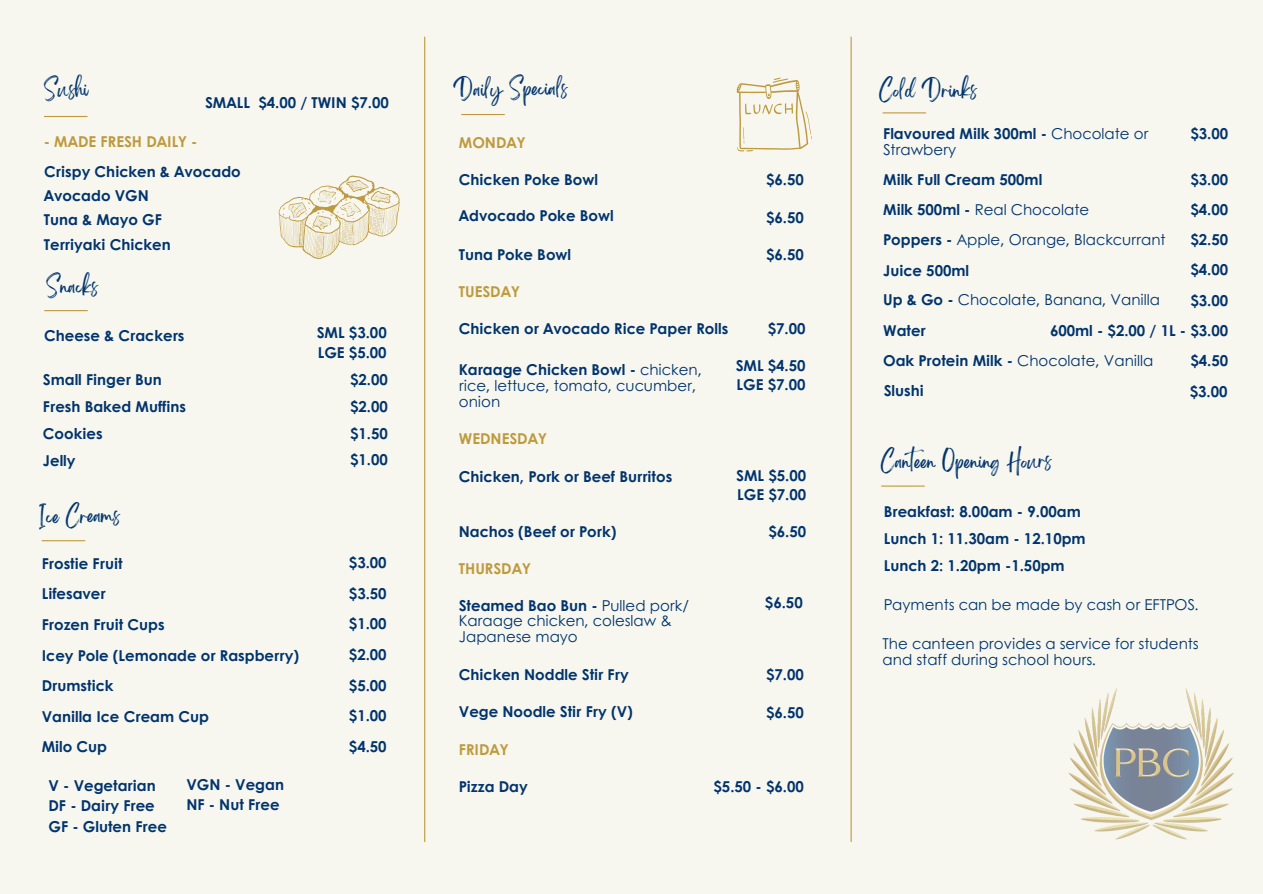
<style>
.page{position:relative;width:1263px;height:894px;background:#fff}
.page>*{position:absolute;margin:0;border:0;box-sizing:border-box;transform-origin:0 0}
.t1{font:16.5px "Brightwall";color:#01346d}
.t2{font:700 15px/20.2px "Century Gothic";color:#01346d}
.t3{font:15px/15.8px "Century Gothic";color:#01346d}
.t4{font:700 15px "Century Gothic";color:#be9a3e}
.s1{font-weight:700}
</style>
<div class="page">
<div style="left:0;top:0;width:1263px;height:893px;background:#f7f7ef"></div>
<img style="left:1068px;top:688px;width:166px;height:152px">
<hr style="left:424px;top:37px;width:1px;height:804px;background:#be9a3e">
<hr style="left:850px;top:37px;width:2px;height:804px;background:#be9a3e">
<hr style="left:883px;top:112px;width:43px;height:1px;background:#be9a3e">
<hr style="left:44px;top:310px;width:44px;height:1px;background:#be9a3e">
<hr style="left:881px;top:485px;width:44px;height:1px;background:#be9a3e">
<hr style="left:42px;top:540px;width:43px;height:1px;background:#be9a3e">
<hr style="left:44px;top:116px;width:43px;height:1px;background:#be9a3e">
<svg style="left:279px;top:175px;width:120px;height:84px"></svg>
<hr style="left:461px;top:114px;width:44px;height:1px;background:#be9a3e">
<svg style="left:736px;top:78px;width:76px;height:73px"></svg>
<h1 class="t1" style="left:44px;top:84px;width:45px">Sushi</h1>
<h2 class="t2" style="left:205px;top:91px;width:185px">SMALL $4.00 / TWIN $7.00</h2>
<h2 class="t4" style="left:44px;top:130px;width:155px">- MADE FRESH DAILY -</h2>
<h2 class="t2" style="left:44px;top:161px;width:198px">Crispy Chicken &amp; Avocado</h2>
<h2 class="t2" style="left:44px;top:185px;width:107px">Avocado VGN</h2>
<h2 class="t2" style="left:44px;top:209px;width:120px">Tuna &amp; Mayo GF</h2>
<h2 class="t2" style="left:44px;top:233px;width:128px">Terriyaki Chicken</h2>
<h2 class="t1" style="left:47px;top:281px;width:53px">Snacks</h2>
<h2 class="t2" style="left:317px;top:321px;width:71px">SML $3.00<br>LGE $5.00</h2>
<h2 class="t2" style="left:44px;top:324px;width:142px">Cheese &amp; Crackers</h2>
<h2 class="t2" style="left:43px;top:369px;width:120px">Small Finger Bun</h2>
<p class="t2" style="left:350px;top:368px;width:39px">$2.00</p>
<p class="t2" style="left:43px;top:396px;width:145px">Fresh Baked Muffins</p>
<p class="t2" style="left:350px;top:396px;width:39px">$2.00</p>
<p class="t2" style="left:43px;top:423px;width:61px">Cookies</p>
<p class="t2" style="left:350px;top:422px;width:39px">$1.50</p>
<p class="t2" style="left:43px;top:449px;width:34px">Jelly</p>
<p class="t2" style="left:350px;top:449px;width:39px">$1.00</p>
<h2 class="t1" style="left:40px;top:510px;width:82px">Ice Creams</h2>
<h2 class="t2" style="left:42px;top:552px;width:82px">Frostie Fruit</h2>
<h1 class="t2" style="left:349px;top:552px;width:39px">$3.00</h1>
<h2 class="t2" style="left:42px;top:583px;width:66px">Lifesaver</h2>
<h2 class="t2" style="left:349px;top:582px;width:39px">$3.50</h2>
<p class="t2" style="left:42px;top:613px;width:124px">Frozen Fruit Cups</p>
<h1 class="t2" style="left:349px;top:613px;width:39px">$1.00</h1>
<h1 class="t2" style="left:42px;top:644px;width:259px">Icey Pole (Lemonade or Raspberry)</h1>
<h1 class="t2" style="left:349px;top:643px;width:39px">$2.00</h1>
<h2 class="t2" style="left:42px;top:674px;width:73px">Drumstick</h2>
<h2 class="t2" style="left:349px;top:674px;width:39px">$5.00</h2>
<h2 class="t2" style="left:42px;top:705px;width:169px">Vanilla Ice Cream Cup</h2>
<h1 class="t2" style="left:349px;top:704px;width:39px">$1.00</h1>
<p class="t2" style="left:42px;top:735px;width:67px">Milo Cup</p>
<h2 class="t2" style="left:349px;top:735px;width:39px">$4.50</h2>
<h2 class="t2" style="left:49px;top:774px;width:120px">V - Vegetarian<br>DF - Dairy Free<br>GF - Gluten Free</h2>
<h2 class="t2" style="left:186px;top:773px;width:99px">VGN - Vegan<br>NF - Nut Free</h2>
<h2 class="t1" style="left:454px;top:83px;width:116px">Daily Specials</h2>
<p class="t4" style="left:459px;top:131px;width:68px">MONDAY</p>
<h2 class="t2" style="left:459px;top:168px;width:141px">Chicken Poke Bowl</h2>
<h2 class="t2" style="left:766px;top:169px;width:39px">$6.50</h2>
<h2 class="t2" style="left:459px;top:205px;width:156px">Advocado Poke Bowl</h2>
<h2 class="t2" style="left:766px;top:207px;width:39px">$6.50</h2>
<h2 class="t2" style="left:459px;top:243px;width:114px">Tuna Poke Bowl</h2>
<p class="t2" style="left:766px;top:244px;width:39px">$6.50</p>
<h1 class="t4" style="left:459px;top:280px;width:62px">TUESDAY</h1>
<p class="t2" style="left:459px;top:317px;width:271px">Chicken or Avocado Rice Paper Rolls</p>
<p class="t2" style="left:768px;top:318px;width:39px">$7.00</p>
<h1 class="t3" style="left:459px;top:361px;width:244px"><span class="s1">Karaage Chicken Bowl -</span> chicken, rice, lettuce, tomato, cucumber, onion</h1>
<h2 class="t2" style="left:736px;top:355px;width:71px;line-height:19.2px">SML $4.50<br>LGE $7.00</h2>
<h2 class="t4" style="left:459px;top:427px;width:89px">WEDNESDAY</h2>
<h2 class="t2" style="left:459px;top:466px;width:215px">Chicken, Pork or Beef Burritos</h2>
<p class="t2" style="left:736px;top:465px;width:71px;line-height:19.2px">SML $5.00<br>LGE $7.00</p>
<h2 class="t2" style="left:459px;top:520px;width:159px">Nachos (Beef or Pork)</h2>
<h2 class="t2" style="left:768px;top:521px;width:39px">$6.50</h2>
<h1 class="t4" style="left:459px;top:557px;width:73px">THURSDAY</h1>
<p class="t3" style="left:459px;top:596px;width:232px"><span class="s1">Steamed Bao Bun -</span> Pulled pork/<br>Karaage chicken, coleslaw &amp;<br>Japanese mayo</p>
<h2 class="t2" style="left:765px;top:591px;width:39px">$6.50</h2>
<p class="t2" style="left:459px;top:663px;width:171px">Chicken Noddle Stir Fry</p>
<h2 class="t2" style="left:766px;top:663px;width:39px">$7.00</h2>
<h2 class="t2" style="left:459px;top:700px;width:176px">Vege Noodle Stir Fry (V)</h2>
<p class="t2" style="left:766px;top:701px;width:39px">$6.50</p>
<h2 class="t4" style="left:459px;top:737px;width:51px">FRIDAY</h2>
<h2 class="t2" style="left:459px;top:775px;width:70px">Pizza Day</h2>
<h2 class="t2" style="left:713px;top:775px;width:92px">$5.50 - $6.00</h2>
<h2 class="t1" style="left:879px;top:84px;width:99px">Cold Drinks</h2>
<h2 class="t3" style="left:883px;top:125px;width:267px"><span class="s1">Flavoured Milk 300ml -</span> Chocolate or<br>Strawbery</h2>
<h2 class="t2" style="left:1190px;top:123px;width:39px">$3.00</h2>
<h2 class="t2" style="left:883px;top:169px;width:161px">Milk Full Cream 500ml</h2>
<h2 class="t2" style="left:1190px;top:168px;width:39px">$3.00</h2>
<p class="t3" style="left:883px;top:201px;width:208px"><span class="s1">Milk 500ml -</span> Real Chocolate</p>
<p class="t2" style="left:1190px;top:199px;width:39px">$4.00</p>
<h2 class="t3" style="left:883px;top:231px;width:284px"><span class="s1">Poppers -</span> Apple, Orange, Blackcurrant</h2>
<h2 class="t2" style="left:1190px;top:229px;width:39px">$2.50</h2>
<h2 class="t2" style="left:883px;top:259px;width:87px">Juice 500ml</h2>
<h2 class="t2" style="left:1190px;top:259px;width:39px">$4.00</h2>
<h2 class="t3" style="left:883px;top:291px;width:278px"><span class="s1">Up &amp; Go -</span> Chocolate, Banana, Vanilla</h2>
<h2 class="t2" style="left:1190px;top:289px;width:39px">$3.00</h2>
<h2 class="t2" style="left:883px;top:320px;width:44px">Water</h2>
<h2 class="t2" style="left:1050px;top:319px;width:180px">600ml - $2.00 / 1L - $3.00</h2>
<h2 class="t3" style="left:883px;top:351px;width:272px"><span class="s1">Oak Protein Milk -</span> Chocolate, Vanilla</h2>
<h2 class="t2" style="left:1190px;top:349px;width:39px">$4.50</h2>
<h2 class="t2" style="left:884px;top:379px;width:42px">Slushi</h2>
<h2 class="t2" style="left:1190px;top:380px;width:39px">$3.00</h2>
<h2 class="t1" style="left:881px;top:455px;width:173px">Canteen Opening Hours</h2>
<p class="t2" style="left:884px;top:497px;width:203px;line-height:27px">Breakfast: 8.00am - 9.00am<br>Lunch 1: 11.30am - 12.10pm<br>Lunch 2: 1.20pm -1.50pm</p>
<h1 class="t3" style="left:884px;top:596px;width:316px">Payments can be made by cash or EFTPOS.</h1>
<h2 class="t3" style="left:883px;top:635px;width:318px">The canteen provides a service for students and staff during school hours.</h2>
</div>
